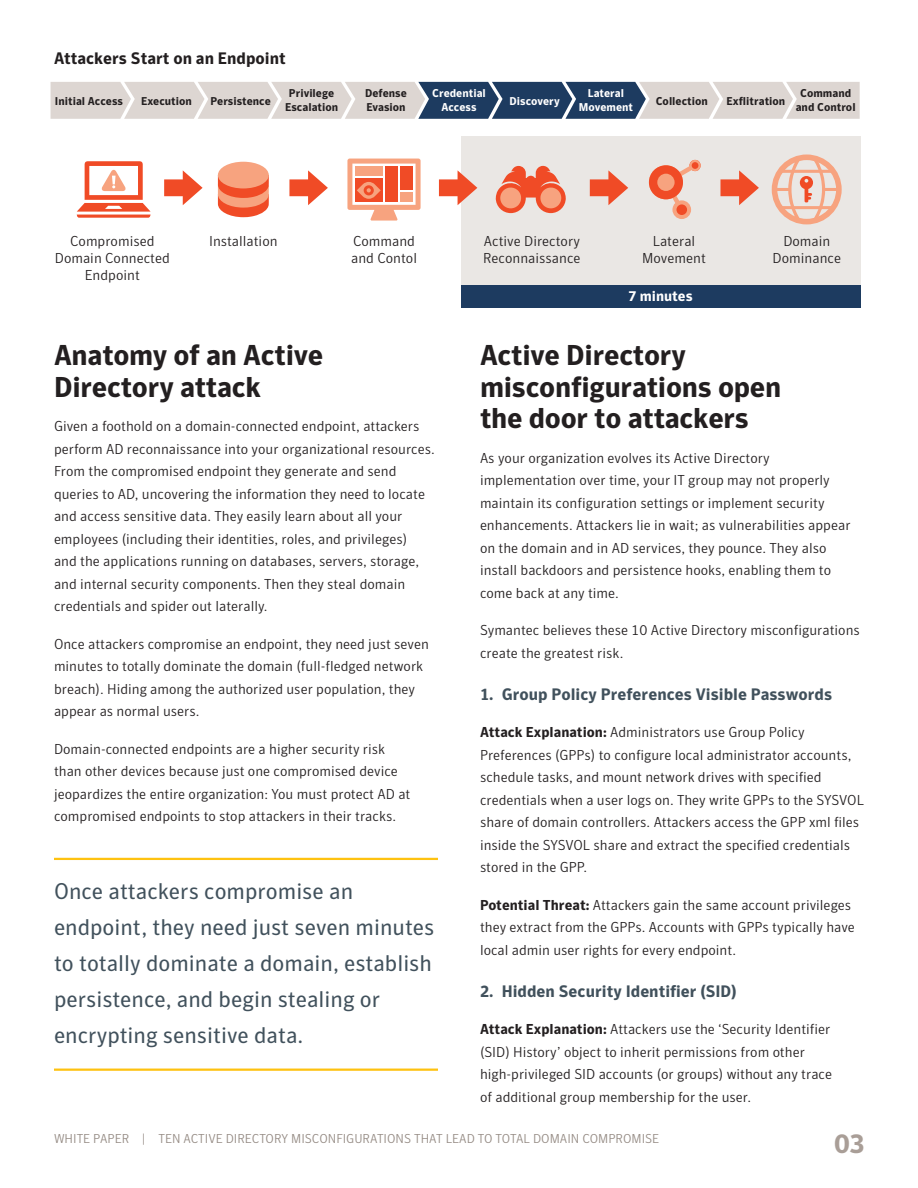
<style>
.page{position:relative;width:918px;height:1188px;background:#fff}
.page>*{position:absolute;margin:0;border:0;box-sizing:border-box;transform-origin:0 0}
.t1{font:700 28.5px/31.5px "Symantec Sans";letter-spacing:-.01em;color:#231f20}
.t2{font:700 27px "Symantec Sans";color:#a99e97}
.Body_Copy{font:22.5px/36px "Symantec Sans";color:#41515c}
.NUMBERS{font:700 16.5px "Symantec Sans";color:#41515c}
.Subhead{font:700 16.5px "Symantec Sans";color:#231f20}
.Body_Copy-2{font:300 14.25px/22.5px "Symantec Sans";color:#231f20}
.t3{font:700 14.25px "Symantec Sans";color:#fff}
.t4{font:300 12.75px "Symantec Sans";color:#948a83}
.t5{font:700 11.25px/13.5px "Symantec Sans";color:#231f20;text-align:center}
.t6{font:700 11.25px/13.5px "Symantec Sans";color:#fff;text-align:center}
.s1{font-weight:700}
</style>
<div class="page">
<hr style="left:54px;top:858px;width:384px;height:2px;background:#fec210">
<hr style="left:54px;top:1069px;width:384px;height:2px;background:#fec210">
<div style="left:461px;top:136px;width:399px;height:172px;background:#eae7e4"></div>
<div style="left:461px;top:285px;width:399px;height:23px;background:#1d3b60"></div>
<svg style="left:77px;top:161px;width:74px;height:57px"></svg>
<svg style="left:649px;top:160px;width:52px;height:59px"></svg>
<svg style="left:51px;top:82px;width:809px;height:37px;background:#adb0b7"></svg>
<svg style="left:347px;top:159px;width:74px;height:62px"></svg>
<svg style="left:218px;top:171px;width:51px;height:46px;background:#f37655"></svg>
<div style="left:218px;top:162px;width:51px;height:26px;background:#f7a37f;border-radius:50%"></div>
<svg style="left:772px;top:154px;width:70px;height:70px"></svg>
<svg style="left:164px;top:170px;width:39px;height:35px"></svg>
<svg style="left:289px;top:170px;width:39px;height:35px"></svg>
<svg style="left:439px;top:170px;width:38px;height:35px"></svg>
<svg style="left:590px;top:170px;width:38px;height:35px"></svg>
<svg style="left:720px;top:170px;width:39px;height:35px"></svg>
<svg style="left:496px;top:166px;width:70px;height:47px"></svg>
<p class="Subhead" style="left:54px;top:49px;width:233px">Attackers Start on an Endpoint</p>
<p class="t5" style="left:365px;top:87px;width:43px;text-align:left">Defense<br>Evasion</p>
<p class="t6" style="left:432px;top:87px;width:55px">Credential<br>Access</p>
<p class="t5" style="left:285px;top:87px;width:55px">Privilege<br>Escalation</p>
<p class="t6" style="left:579px;top:87px;width:56px">Lateral<br>Movement</p>
<p class="t5" style="left:55px;top:94px;width:70px">Initial Access</p>
<p class="t5" style="left:141px;top:94px;width:52px">Execution</p>
<p class="t5" style="left:211px;top:94px;width:62px">Persistence</p>
<p class="t6" style="left:509px;top:94px;width:52px">Discovery</p>
<p class="t5" style="left:656px;top:94px;width:54px">Collection</p>
<p class="t5" style="left:727px;top:94px;width:60px">Exflitration</p>
<p class="t5" style="left:796px;top:87px;width:61px">Command and Control</p>
<p class="Body_Copy-2" style="left:55px;top:232px;width:117px;line-height:17.1px;text-align:center">Compromised<br>Domain Connected<br>Endpoint</p>
<p class="Body_Copy-2" style="left:483px;top:232px;width:99px;line-height:17.1px">Active Directory<br>Reconnaissance</p>
<p class="Body_Copy-2" style="left:642px;top:232px;width:65px;line-height:17.1px;text-align:center">Lateral<br>Movement</p>
<p class="t3" style="left:628px;top:287px;width:66px">7 minutes</p>
<p class="Body_Copy-2" style="left:209px;top:230px;width:70px">Installation</p>
<p class="Body_Copy-2" style="left:351px;top:232px;width:67px;line-height:17.1px">Command and Contol</p>
<p class="Body_Copy-2" style="left:773px;top:232px;width:70px;line-height:17.1px;text-align:center">Domain<br>Dominance</p>
<p class="t1" style="left:54px;top:340px;width:271px">Anatomy of an Active<br>Directory attack</p>
<p class="Body_Copy-2" style="left:54px;top:415px;width:382px">Given a foothold on a domain-connected endpoint, attackers perform AD reconnaissance into your organizational resources.<br>From the compromised endpoint they generate and send queries to AD, uncovering the information they need to locate and access sensitive data. They easily learn about all your employees (including their identities, roles, and privileges)<br>and the applications running on databases, servers, storage, and internal security components. Then they steal domain credentials and spider out laterally.</p>
<p class="Body_Copy-2" style="left:54px;top:632px;width:377px">Once attackers compromise an endpoint, they need just seven minutes to totally dominate the domain (full-fledged network breach). Hiding among the authorized user population, they appear as normal users.</p>
<p class="Body_Copy-2" style="left:54px;top:737px;width:358px">Domain-connected endpoints are a higher security risk than other devices because just one compromised device jeopardizes the entire organization: You must protect AD at compromised endpoints to stop attackers in their tracks.</p>
<p class="Body_Copy" style="left:54px;top:873px;width:382px">Once attackers compromise an endpoint, they need just seven minutes to totally dominate a domain, establish persistence, and begin stealing or encrypting sensitive data.</p>
<p class="t1" style="left:480px;top:340px;width:303px">Active Directory misconfigurations open the door to attackers</p>
<p class="Body_Copy-2" style="left:480px;top:446px;width:372px">As your organization evolves its Active Directory implementation over time, your IT group may not properly maintain its configuration settings or implement security enhancements. Attackers lie in wait; as vulnerabilities appear on the domain and in AD services, they pounce. They also install backdoors and persistence hooks, enabling them to come back at any time.</p>
<p class="Body_Copy-2" style="left:480px;top:619px;width:381px">Symantec believes these 10 Active Directory misconfigurations create the greatest risk.</p>
<p class="NUMBERS" style="left:480px;top:684px;width:354px">1. Group Policy Preferences Visible Passwords</p>
<p class="Body_Copy-2" style="left:480px;top:721px;width:385px"><span class="s1">Attack Explanation:</span> Administrators use Group Policy Preferences (GPPs) to configure local administrator accounts, schedule tasks, and mount network drives with specified credentials when a user logs on. They write GPPs to the SYSVOL share of domain controllers. Attackers access the GPP xml files inside the SYSVOL share and extract the specified credentials stored in the GPP.</p>
<p class="Body_Copy-2" style="left:480px;top:893px;width:376px"><span class="s1">Potential Threat:</span> Attackers gain the same account privileges they extract from the GPPs. Accounts with GPPs typically have local admin user rights for every endpoint.</p>
<p class="NUMBERS" style="left:480px;top:981px;width:258px">2. Hidden Security Identifier (SID)</p>
<p class="Body_Copy-2" style="left:480px;top:1018px;width:354px"><span class="s1">Attack Explanation:</span> Attackers use the ‘Security Identifier (SID) History’ object to inherit permissions from other high-privileged SID accounts (or groups) without any trace of additional group membership for the user.</p>
<p class="t4" style="left:54px;top:1131px;width:607px">WHITE PAPER | TEN ACTIVE DIRECTORY MISCONFIGURATIONS THAT LEAD TO TOTAL DOMAIN COMPROMISE</p>
<h2 class="t2" style="left:834px;top:1127px;width:32px">03</h2>
</div>
